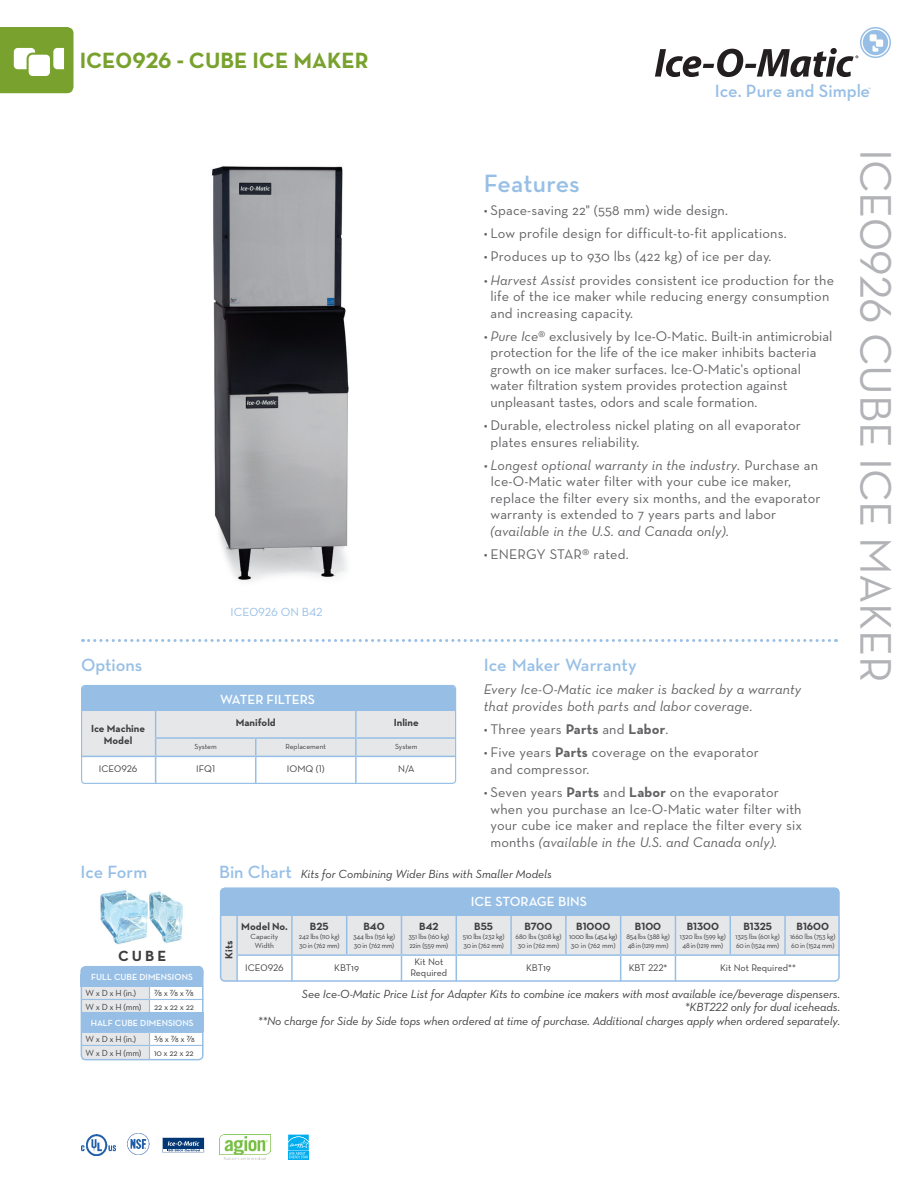
<style>
.page{position:relative;width:918px;height:1188px;background:#fff}
.page>*{position:absolute;margin:0;border:0;box-sizing:border-box;transform-origin:0 0}
.t1{font:45px "Neutraface Text";letter-spacing:-.01em;color:#b2b3b7}
.t2{font:600 25.5px "Neutraface Text";letter-spacing:.005em;color:#97bfe6}
.t3{font:700 22.5px "Neutraface Text";color:#78a22d}
.t4{font:600 18.15px "Neutraface Text";color:#97bfe6}
.t5{font:600 18px "Neutraface Text";color:#97bfe6}
.t6{font:700 15px "Neutraface Text";color:#3e3e3f}
.t7{font:14.25px/16.5px "Neutraface Text";letter-spacing:.005em;color:#636366}
.t8{font:14.25px/16.5px "Neutraface Text Book Italic Alt";letter-spacing:.01em;color:#636366}
.t9{font:600 13.5px "Neutraface Text";color:#fff}
.t10{font:12px/13.5px "Neutraface Text Book Italic Alt";letter-spacing:-.01em;color:#3e3e3f;text-align:right}
.t11{font:12px "Neutraface Text";color:#97bfe6}
.t12{font:700 10.65px "Neutraface Text";color:#3e3e3f}
.t13{font:700 10.5px/12px "Neutraface Text";color:#3e3e3f;text-align:center}
.t14{font:9.75px/11.2px "Neutraface Text";color:#3e3e3f;text-align:center}
.t15{font:9px "Neutraface Text";letter-spacing:-.025em;color:#3e3e3f}
.t16{font:600 9px "Neutraface Text";color:#fff}
.t17{font:7.5px/9px "Neutraface Text";letter-spacing:-.02em;color:#3e3e3f;scale:.95 1}
.t18{font:7.5px/9px "Neutraface Text";letter-spacing:-.02em;color:#3e3e3f}
.t19{font:7.5px/9px "Neutraface Text";color:#3e3e3f;text-align:center}
.s1{font-family:"Neutraface Text Book Italic Alt"}
.s2{font-family:"Neutraface Text"}
.s3{font-weight:700}
.s4{font-family:"Neutraface Text";font-style:italic}
.s5{font-family:"Neutraface Text";font-weight:600;font-size:18px;color:#97bfe6}
</style>
<div class="page">
<svg style="left:0;top:27px;width:74px;height:66px"></svg>
<div style="left:863px;top:30px;width:25px;height:25px;background:#97bfe6;border-radius:50%"></div>
<svg style="left:873px;top:46px;width:5px;height:6px"></svg>
<div style="left:875px;top:39px;width:9px;height:8px;background:#fff;border-radius:2px"></div>
<div style="left:875px;top:38px;width:10px;height:10px;border:1px solid #97bfe6;border-radius:2px"></div>
<div style="left:870px;top:34px;width:7px;height:7px;background:#fff"></div>
<div style="left:860px;top:27px;width:31px;height:31px;border:2px solid #97bfe6;border-radius:50%"></div>
<svg style="left:655px;top:48px;width:203px;height:29px"></svg>
<svg style="left:89px;top:639px;width:748px;height:3px"></svg>
<div style="left:82px;top:686px;width:373px;height:26px;background:#97bfe6;border-radius:4px"></div>
<img style="left:212px;top:166px;width:137px;height:415px">
<svg style="left:81px;top:711px;width:375px;height:72px"></svg>
<hr style="left:155px;top:737px;width:101px;height:2px;background:#97bfe6">
<hr style="left:256px;top:737px;width:100px;height:2px;background:#97bfe6">
<hr style="left:356px;top:737px;width:100px;height:2px;background:#97bfe6">
<hr style="left:81px;top:756px;width:75px;height:1px;background:#97bfe6">
<hr style="left:156px;top:756px;width:100px;height:1px;background:#97bfe6">
<hr style="left:256px;top:756px;width:100px;height:1px;background:#97bfe6">
<hr style="left:356px;top:756px;width:100px;height:1px;background:#97bfe6">
<div style="left:81px;top:685px;width:375px;height:99px;border:1px solid #97bfe6;border-radius:3px"></div>
<img style="left:100px;top:890px;width:48px;height:54px">
<img style="left:149px;top:891px;width:34px;height:52px">
<div style="left:81px;top:967px;width:122px;height:13px;background:#97bfe6;border-radius:4px"></div>
<div style="left:81px;top:975px;width:122px;height:12px;background:#97bfe6"></div>
<svg style="left:80px;top:986px;width:121px;height:75px"></svg>
<div style="left:81px;top:966px;width:123px;height:94px;border:2px solid #97bfe6;border-radius:4px"></div>
<img style="left:219px;top:1134px;width:52px;height:26px">
<img style="left:81px;top:1135px;width:35px;height:21px">
<img style="left:127px;top:1133px;width:23px;height:22px">
<svg style="left:162px;top:1138px;width:42px;height:14px"></svg>
<svg style="left:288px;top:1134px;width:21px;height:26px"></svg>
<div style="left:221px;top:888px;width:618px;height:28px;background:#97bfe6;border-radius:4px"></div>
<svg style="left:223px;top:916px;width:614px;height:63px"></svg>
<div style="left:220px;top:888px;width:620px;height:94px;border:2px solid #97bfe6;border-radius:4px"></div>
<h3 class="t3" style="left:80px;top:46px;width:291px">ICE0926 - CUBE ICE MAKER</h3>
<p class="t5" style="left:81px;top:654px;width:63px">Options</p>
<p class="t13" style="left:91px;top:722px;width:55px">Ice Machine<br>Model</p>
<p class="t11" style="left:230px;top:604px;width:94px">ICE0926 ON B42</p>
<p class="t9" style="left:220px;top:691px;width:96px">WATER FILTERS</p>
<p class="t13" style="left:236px;top:717px;width:41px">Manifold</p>
<p class="t13" style="left:394px;top:717px;width:27px">Inline</p>
<p class="t18" style="left:195px;top:742px;width:24px">System</p>
<p class="t19" style="left:285px;top:742px;width:42px">Replacement</p>
<p class="t18" style="left:395px;top:742px;width:24px">System</p>
<p class="t14" style="left:99px;top:763px;width:40px">ICE0926</p>
<p class="t14" style="left:196px;top:763px;width:20px">IFQ1</p>
<p class="t14" style="left:287px;top:763px;width:39px">IOMQ (1)</p>
<p class="t14" style="left:398px;top:763px;width:18px">N/A</p>
<p class="t4" style="left:715px;top:79px;width:157px">Ice. Pure and Simple</p>
<h2 class="t2" style="left:484px;top:167px;width:98px">Features</h2>
<p class="t7" style="left:484px;top:202px;width:246px">• Space-saving 22" (558 mm) wide design.</p>
<p class="t7" style="left:484px;top:225px;width:304px">• Low profile design for difficult-to-fit applications.</p>
<p class="t7" style="left:484px;top:248px;width:289px">• Produces up to 930 lbs (422 kg) of ice per day.</p>
<p class="t7" style="left:491px;top:271px;width:345px;text-indent:-7px"><span class="s1">• Harvest Assist</span> provides consistent ice production for the life of the ice maker while reducing energy consumption and increasing capacity.</p>
<p class="t7" style="left:491px;top:328px;width:343px;text-indent:-7px"><span class="s1">• Pure Ice</span>® exclusively by Ice-O-Matic. Built-in antimicrobial protection for the life of the ice maker inhibits bacteria growth on ice maker surfaces. Ice-O-Matic's optional water filtration system provides protection against unpleasant tastes, odors and scale formation.</p>
<p class="t7" style="left:491px;top:417px;width:312px;text-indent:-7px">• Durable, electroless nickel plating on all evaporator plates ensures reliability.</p>
<p class="t8" style="left:484px;top:457px;width:336px">• Longest optional warranty in the industry. <span class="s2">Purchase an</span></p>
<p class="t7" style="left:491px;top:473px;width:332px">Ice-O-Matic water filter with your cube ice maker, replace the filter every six months, and the evaporator warranty is extended to 7 years parts and labor</p>
<p class="t8" style="left:491px;top:523px;width:240px">(available in the U.S. and Canada only)<span class="s2">.</span></p>
<p class="t7" style="left:484px;top:546px;width:146px">• ENERGY STAR® rated.</p>
<p class="t5" style="left:484px;top:654px;width:154px">Ice Maker Warranty</p>
<p class="t8" style="left:484px;top:681px;width:319px">Every Ice-O-Matic ice maker is backed by a warranty that provides both parts and labor coverage.</p>
<p class="t7" style="left:484px;top:721px;width:186px">• Three years <span class="s3">Parts</span> and <span class="s3">Labor</span>.</p>
<p class="t7" style="left:491px;top:744px;width:270px;text-indent:-7px">• Five years <span class="s3">Parts</span> coverage on the evaporator and compressor.</p>
<p class="t7" style="left:491px;top:784px;width:313px;text-indent:-7px">• Seven years <span class="s3">Parts</span> and <span class="s3">Labor</span> on the evaporator when you purchase an Ice-O-Matic water filter with your cube ice maker and replace the filter every six</p>
<p class="t8" style="left:491px;top:833px;width:288px"><span class="s2">months</span> (available in the U.S. and Canada only)<span class="s4">.</span></p>
<h1 class="t1" style="left:904px;top:148px;width:536px;rotate:90deg">ICE0926 CUBE ICE MAKER</h1>
<p class="t5" style="left:81px;top:860px;width:68px">Ice Form</p>
<p class="t6" style="left:118px;top:946px;width:50px">CUBE</p>
<p class="t16" style="left:91px;top:972px;width:103px">FULL CUBE DIMENSIONS</p>
<p class="t15" style="left:86px;top:988px;width:52px">W x D x H (in.)</p>
<p class="t15" style="left:154px;top:988px;width:41px">7/8 x 7/8 x 7/8</p>
<p class="t15" style="left:86px;top:1001px;width:57px">W x D x H (mm)</p>
<p class="t15" style="left:154px;top:1001px;width:41px">22 x 22 x 22</p>
<p class="t16" style="left:91px;top:1017px;width:105px">HALF CUBE DIMENSIONS</p>
<p class="t15" style="left:86px;top:1034px;width:52px">W x D x H (in.)</p>
<p class="t15" style="left:154px;top:1034px;width:42px">3/8 x 7/8 x 7/8</p>
<p class="t15" style="left:86px;top:1047px;width:57px">W x D x H (mm)</p>
<p class="t15" style="left:154px;top:1047px;width:41px">10 x 22 x 22</p>
<p class="t10" style="left:219px;top:867px;width:334px"><span class="s5">Bin Chart</span> Kits for Combining Wider Bins with Smaller Models</p>
<p class="t9" style="left:471px;top:893px;width:118px">ICE STORAGE BINS</p>
<p class="t13" style="left:223px;top:959px;width:19px;rotate:-90deg">Kits</p>
<p class="t12" style="left:241px;top:919px;width:48px">Model No.</p>
<p class="t19" style="left:251px;top:932px;width:29px">Capacity<br>Width</p>
<p class="t12" style="left:310px;top:919px;width:20px">B25</p>
<p class="t17" style="left:299px;top:932px;width:44px">242 lbs (110 kg)<br>30 in (762 mm)</p>
<p class="t12" style="left:363px;top:919px;width:23px">B40</p>
<p class="t17" style="left:353px;top:932px;width:46px">344 lbs (156 kg)<br>30 in (762 mm)</p>
<p class="t12" style="left:419px;top:919px;width:21px">B42</p>
<p class="t17" style="left:408px;top:932px;width:45px">351 lbs (160 kg)<br>22in (559 mm)</p>
<p class="t12" style="left:474px;top:919px;width:20px">B55</p>
<p class="t17" style="left:463px;top:932px;width:45px">510 lbs (232 kg)<br>30 in (762 mm)</p>
<p class="t12" style="left:524px;top:919px;width:30px">B700</p>
<p class="t17" style="left:516px;top:932px;width:50px;text-align:center">680 lbs (308 kg)<br>30 in (762 mm)</p>
<p class="t12" style="left:576px;top:919px;width:36px">B1000</p>
<p class="t18" style="left:569px;top:932px;width:50px">1000 lbs (454 kg)<br>30 in (762 mm)</p>
<p class="t12" style="left:635px;top:919px;width:28px">B100</p>
<p class="t17" style="left:626px;top:932px;width:47px">854 lbs (388 kg)<br>48 in (1219 mm)</p>
<p class="t12" style="left:687px;top:919px;width:34px">B1300</p>
<p class="t17" style="left:680px;top:932px;width:50px;text-align:center">1320 lbs (599 kg)<br>48 in (1219 mm)</p>
<p class="t12" style="left:743px;top:919px;width:30px">B1325</p>
<p class="t17" style="left:736px;top:932px;width:48px">1325 lbs (601 kg)<br>60 in (1524 mm)</p>
<p class="t12" style="left:797px;top:919px;width:34px">B1600</p>
<p class="t17" style="left:790px;top:932px;width:50px">1660 lbs (753 kg)<br>60 in (1524 mm)</p>
<p class="t14" style="left:245px;top:962px;width:40px">ICE0926</p>
<p class="t14" style="left:334px;top:962px;width:26px">KBT19</p>
<p class="t14" style="left:410px;top:956px;width:38px">Kit Not<br>Required</p>
<p class="t14" style="left:526px;top:962px;width:26px">KBT19</p>
<p class="t14" style="left:629px;top:962px;width:40px">KBT 222*</p>
<p class="t14" style="left:720px;top:962px;width:77px">Kit Not Required**</p>
<p class="t10" style="left:258px;top:987px;width:584px">See Ice-O-Matic Price List for Adapter Kits to combine ice makers with most available ice/beverage dispensers. *KBT222 only for dual iceheads.<br>**No charge for Side by Side tops when ordered at time of purchase. Additional charges apply when ordered separately.</p>
</div>
